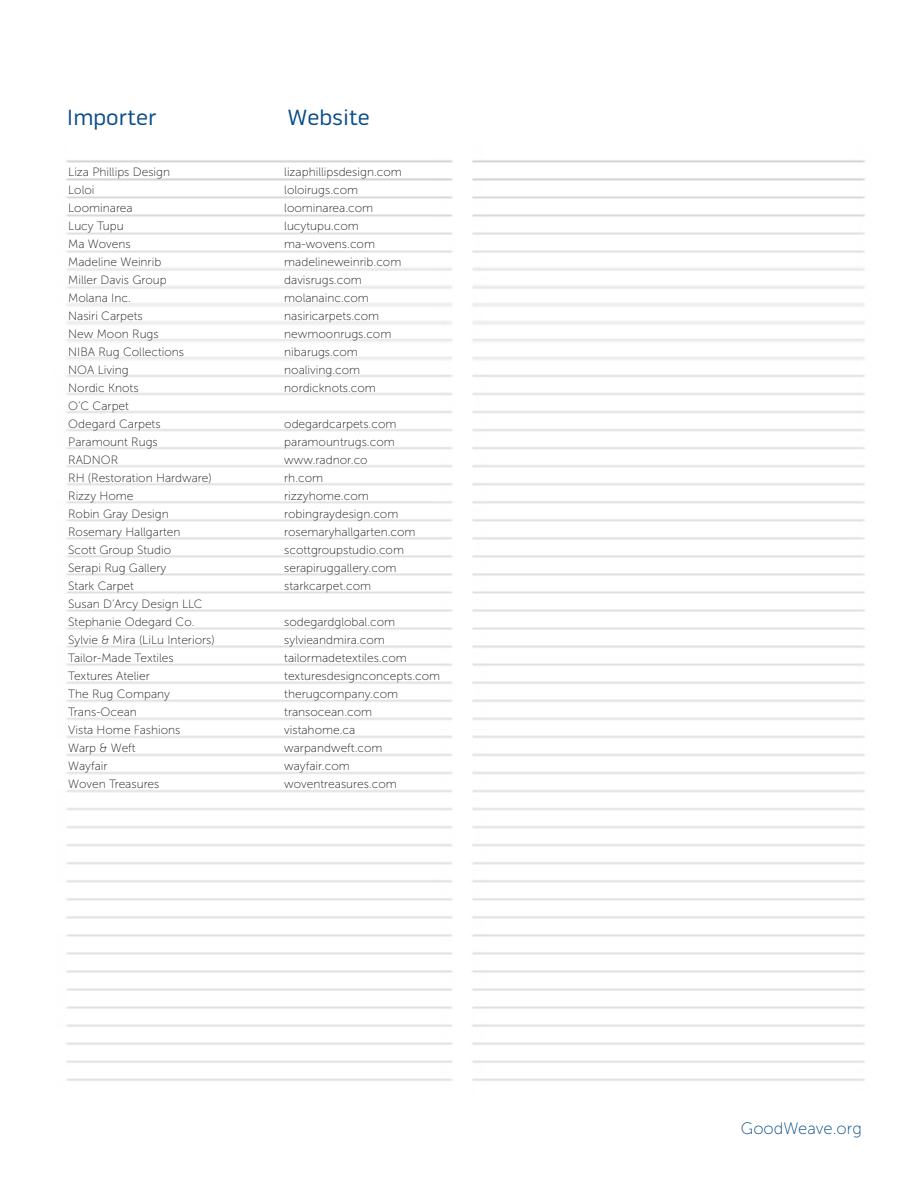
<style>
.page{position:relative;width:918px;height:1188px;background:#fff}
.page>*{position:absolute;margin:0;border:0;box-sizing:border-box;transform-origin:0 0}
.t1{font:22.5px "Pill Gothic 600 mg";color:#0a4c89}
.t2{font:16.5px "Museo Sans 100";color:#0a4c89}
.t3{font:12px/18px "Museo Sans 100";color:#231f20}
</style>
<div class="page">
<h1 class="t1" style="left:67px;top:104px;width:91px">Importer</h1>
<h1 class="t1" style="left:288px;top:104px;width:84px">Website</h1>
<p class="t3" style="left:68px;top:163px;width:103px">Liza Phillips Design</p>
<p class="t3" style="left:284px;top:163px;width:119px">lizaphillipsdesign.com</p>
<p class="t3" style="left:68px;top:181px;width:28px">Loloi</p>
<p class="t3" style="left:284px;top:181px;width:76px">loloirugs.com</p>
<p class="t3" style="left:68px;top:199px;width:66px">Loominarea</p>
<p class="t3" style="left:284px;top:199px;width:91px">loominarea.com</p>
<p class="t3" style="left:68px;top:217px;width:57px">Lucy Tupu</p>
<p class="t3" style="left:284px;top:217px;width:76px">lucytupu.com</p>
<p class="t3" style="left:68px;top:235px;width:64px">Ma Wovens</p>
<p class="t3" style="left:284px;top:235px;width:92px">ma-wovens.com</p>
<p class="t3" style="left:68px;top:253px;width:95px">Madeline Weinrib</p>
<p class="t3" style="left:284px;top:253px;width:119px">madelineweinrib.com</p>
<p class="t3" style="left:68px;top:271px;width:100px">Miller Davis Group</p>
<p class="t3" style="left:284px;top:271px;width:79px">davisrugs.com</p>
<p class="t3" style="left:68px;top:289px;width:64px">Molana Inc.</p>
<p class="t3" style="left:284px;top:289px;width:86px">molanainc.com</p>
<p class="t3" style="left:68px;top:307px;width:76px">Nasiri Carpets</p>
<p class="t3" style="left:284px;top:307px;width:96px">nasiricarpets.com</p>
<p class="t3" style="left:68px;top:325px;width:92px">New Moon Rugs</p>
<p class="t3" style="left:284px;top:325px;width:109px">newmoonrugs.com</p>
<p class="t3" style="left:68px;top:343px;width:117px">NIBA Rug Collections</p>
<p class="t3" style="left:284px;top:343px;width:75px">nibarugs.com</p>
<p class="t3" style="left:68px;top:361px;width:62px">NOA Living</p>
<p class="t3" style="left:284px;top:361px;width:78px">noaliving.com</p>
<p class="t3" style="left:68px;top:379px;width:72px">Nordic Knots</p>
<p class="t3" style="left:284px;top:379px;width:93px">nordicknots.com</p>
<p class="t3" style="left:68px;top:397px;width:94px">O’C Carpet<br>Odegard Carpets</p>
<p class="t3" style="left:284px;top:415px;width:114px">odegardcarpets.com</p>
<p class="t3" style="left:68px;top:433px;width:91px">Paramount Rugs</p>
<p class="t3" style="left:284px;top:433px;width:112px">paramountrugs.com</p>
<p class="t3" style="left:68px;top:451px;width:52px">RADNOR</p>
<p class="t3" style="left:284px;top:451px;width:85px">www.radnor.co</p>
<p class="t3" style="left:68px;top:469px;width:145px">RH (Restoration Hardware)</p>
<p class="t3" style="left:284px;top:469px;width:40px">rh.com</p>
<p class="t3" style="left:68px;top:487px;width:67px">Rizzy Home</p>
<p class="t3" style="left:284px;top:487px;width:86px">rizzyhome.com</p>
<p class="t3" style="left:68px;top:505px;width:102px">Robin Gray Design</p>
<p class="t3" style="left:284px;top:505px;width:116px">robingraydesign.com</p>
<p class="t3" style="left:68px;top:523px;width:114px">Rosemary Hallgarten</p>
<p class="t3" style="left:284px;top:523px;width:133px">rosemaryhallgarten.com</p>
<p class="t3" style="left:68px;top:541px;width:105px">Scott Group Studio</p>
<p class="t3" style="left:284px;top:541px;width:121px">scottgroupstudio.com</p>
<p class="t3" style="left:68px;top:559px;width:100px">Serapi Rug Gallery</p>
<p class="t3" style="left:284px;top:559px;width:114px">serapiruggallery.com</p>
<p class="t3" style="left:68px;top:577px;width:67px">Stark Carpet</p>
<p class="t3" style="left:284px;top:577px;width:88px">starkcarpet.com</p>
<p class="t3" style="left:68px;top:595px;width:136px">Susan D’Arcy Design LLC<br>Stephanie Odegard Co.</p>
<p class="t3" style="left:284px;top:613px;width:113px">sodegardglobal.com</p>
<p class="t3" style="left:68px;top:631px;width:148px">Sylvie &amp; Mira (LiLu Interiors)</p>
<p class="t3" style="left:284px;top:631px;width:102px">sylvieandmira.com</p>
<p class="t3" style="left:68px;top:649px;width:107px">Tailor-Made Textiles</p>
<p class="t3" style="left:284px;top:649px;width:124px">tailormadetextiles.com</p>
<p class="t3" style="left:68px;top:667px;width:83px">Textures Atelier</p>
<p class="t3" style="left:284px;top:667px;width:158px">texturesdesignconcepts.com</p>
<p class="t3" style="left:68px;top:685px;width:103px">The Rug Company</p>
<p class="t3" style="left:284px;top:685px;width:115px">therugcompany.com</p>
<p class="t3" style="left:68px;top:703px;width:70px">Trans-Ocean</p>
<p class="t3" style="left:284px;top:703px;width:89px">transocean.com</p>
<p class="t3" style="left:68px;top:721px;width:114px">Vista Home Fashions</p>
<p class="t3" style="left:284px;top:721px;width:73px">vistahome.ca</p>
<p class="t3" style="left:68px;top:739px;width:69px">Warp &amp; Weft</p>
<p class="t3" style="left:284px;top:739px;width:100px">warpandweft.com</p>
<p class="t3" style="left:68px;top:757px;width:41px">Wayfair</p>
<p class="t3" style="left:284px;top:757px;width:67px">wayfair.com</p>
<p class="t3" style="left:68px;top:775px;width:93px">Woven Treasures</p>
<p class="t3" style="left:284px;top:775px;width:114px">woventreasures.com</p>
<h2 class="t2" style="left:741px;top:1120px;width:122px">GoodWeave.org</h2>
</div>
